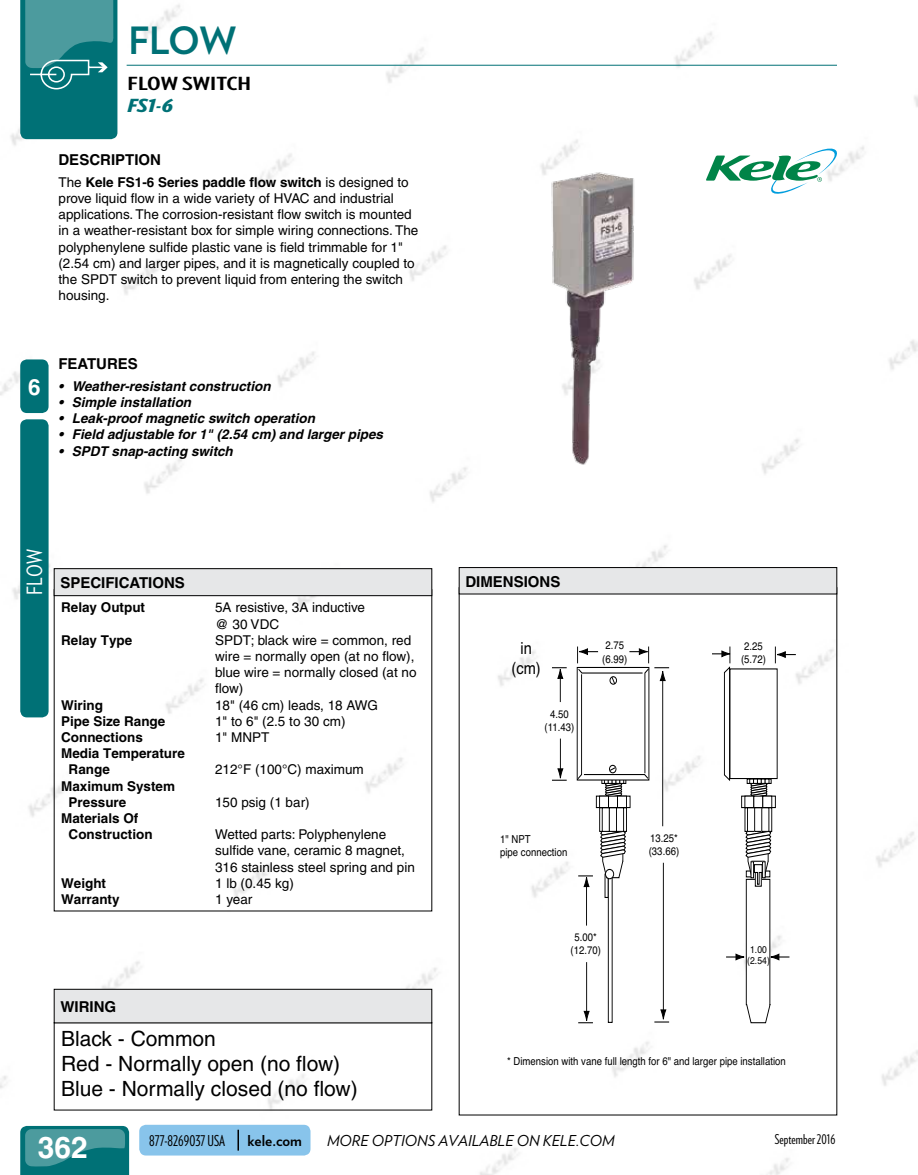
<style>
.page{position:relative;width:918px;height:1175px;background:#fff}
.page>*{position:absolute;margin:0;border:0;box-sizing:border-box;transform-origin:0 0}
.t1{font:700 37.5px "Verlag";color:#007176}
.t2{font:700 30px "Helvetica";color:#fff}
.t3{font:700 22.5px "Helvetica";color:#fff}
.t4{font:21px/25.2px "Helvetica";color:#000}
.t5{font:21px "Verlag Condensed";color:#fff}
.t6{font:700 18px "Verlag Compressed";color:#000;scale:1.63 1}
.t7{font:italic 900 18px "Verlag Compressed";color:#007176;scale:1.47 1}
.t8{font:16.65px/20px "Helvetica";color:#000;text-align:center;scale:.88 1}
.t9{font:700 15px "Helvetica";color:#000}
.t10{font:italic 15px "Verlag";color:#000}
.t11{font:15px "Verlag Compressed";color:#000}
.t12{font:700 15px "Verlag";color:#000}
.t13{font:13.5px/16.2px "Helvetica";color:#000}
.t14{font:italic 700 13.5px "Helvetica";color:#000}
.t15{font:700 13.5px/16.2px "Helvetica";color:#000}
.t16{font:13.5px "Verlag Compressed";color:#000}
.t17{font:10.95px/13.2px "Helvetica";color:#000;scale:.88 1}
.t18{font:9.9px/11.9px "Helvetica";color:#000;scale:.88 1}
.s1{font-weight:700}
</style>
<div class="page">
<img style="left:0;top:0;width:918px;height:1174px">
<hr style="left:127px;top:65px;width:710px;height:1px;background:#007176">
<svg style="left:20px;top:1125px;width:109px;height:49px"></svg>
<div style="left:20px;top:419px;width:29px;height:298px;background:#007176;border-radius:7px"></div>
<div style="left:20px;top:359px;width:29px;height:54px;background:#007176;border-radius:7px"></div>
<svg style="left:20px;top:0;width:97px;height:139px"></svg>
<div style="left:139px;top:1124px;width:172px;height:31px;background:#88c4eb;border-radius:7px"></div>
<hr style="left:237px;top:1129px;width:2px;height:21px;background:#000">
<div style="left:769px;top:1131px;width:68px;height:17px;background:#fff"></div>
<div style="left:54px;top:568px;width:378px;height:27px;background:#e6e7e8"></div>
<div style="left:54px;top:568px;width:378px;height:28px;border:1px solid #000"></div>
<img style="left:544px;top:164px;width:95px;height:304px">
<svg style="left:706px;top:148px;width:131px;height:46px"></svg>
<svg style="left:552px;top:663px;width:15px;height:120px"></svg>
<svg style="left:575px;top:646px;width:94px;height:380px"></svg>
<svg style="left:711px;top:646px;width:85px;height:377px"></svg>
<div style="left:459px;top:567px;width:378px;height:27px;background:#e6e7e8"></div>
<div style="left:459px;top:567px;width:378px;height:27px;border:1px solid #000"></div>
<div style="left:54px;top:989px;width:378px;height:33px;background:#e6e7e8"></div>
<div style="left:54px;top:989px;width:378px;height:34px;border:1px solid #000"></div>
<h1 class="t1" style="left:129px;top:18px;width:109px">FLOW</h1>
<h3 class="t6" style="left:128px;top:73px;width:77px">FLOW SWITCH</h3>
<h3 class="t7" style="left:128px;top:95px;width:32px">FS1-6</h3>
<p class="t9" style="left:58px;top:150px;width:104px">Description</p>
<p class="t13" style="left:58px;top:174px;width:361px">The <span class="s1">Kele FS1-6 Series paddle flow switch</span> is designed to prove liquid flow in a wide variety of HVAC and industrial applications. The corrosion-resistant flow switch is mounted in a weather-resistant box for simple wiring connections. The polyphenylene sulfide plastic vane is field trimmable for 1" (2.54 cm) and larger pipes, and it is magnetically coupled to the SPDT switch to prevent liquid from entering the switch housing.</p>
<h3 class="t3" style="left:28px;top:373px;width:14px">6</h3>
<p class="t9" style="left:58px;top:354px;width:81px">Features</p>
<p class="t14" style="left:58px;top:378px;width:214px">• Weather-resistant construction</p>
<p class="t14" style="left:58px;top:394px;width:134px">• Simple installation</p>
<p class="t14" style="left:58px;top:410px;width:258px">• Leak-proof magnetic switch operation</p>
<p class="t14" style="left:58px;top:426px;width:326px">• Field adjustable for 1" (2.54 cm) and larger pipes</p>
<p class="t14" style="left:58px;top:442px;width:176px">• SPDT snap-acting switch</p>
<h3 class="t5" style="left:22px;top:595px;width:47px;rotate:-90deg">FLOW</h3>
<p class="t9" style="left:60px;top:573px;width:126px">Specifications</p>
<p class="t15" style="left:61px;top:599px;width:86px">Relay Output</p>
<p class="t13" style="left:215px;top:599px;width:151px">5A resistive, 3A inductive @ 30 VDC</p>
<p class="t15" style="left:61px;top:631px;width:73px">Relay Type</p>
<p class="t13" style="left:215px;top:632px;width:203px">SPDT; black wire = common, red wire = normally open (at no flow), blue wire = normally closed (at no flow)</p>
<p class="t15" style="left:61px;top:696px;width:43px">Wiring</p>
<p class="t13" style="left:215px;top:696px;width:164px">18" (46 cm) leads, 18 AWG</p>
<p class="t15" style="left:61px;top:712px;width:106px">Pipe Size Range</p>
<p class="t13" style="left:215px;top:713px;width:132px">1" to 6" (2.5 to 30 cm)</p>
<p class="t15" style="left:61px;top:729px;width:83px">Connections</p>
<p class="t13" style="left:215px;top:729px;width:56px">1" MNPT</p>
<p class="t15" style="left:69px;top:745px;width:118px;text-indent:-8px">Media Temperature<br>Range</p>
<p class="t13" style="left:215px;top:761px;width:150px">212°F (100°C) maximum</p>
<p class="t15" style="left:69px;top:777px;width:108px;text-indent:-8px">Maximum System<br>Pressure</p>
<p class="t15" style="left:69px;top:810px;width:85px;text-indent:-8px">Materials Of<br>Construction</p>
<p class="t13" style="left:215px;top:794px;width:96px">150 psig (1 bar)</p>
<p class="t13" style="left:215px;top:826px;width:201px">Wetted parts: Polyphenylene sulfide vane, ceramic 8 magnet,<br>316 stainless steel spring and pin</p>
<p class="t15" style="left:61px;top:874px;width:46px">Weight</p>
<p class="t13" style="left:215px;top:875px;width:80px">1 lb (0.45 kg)</p>
<p class="t15" style="left:61px;top:891px;width:60px">Warranty</p>
<p class="t13" style="left:215px;top:891px;width:39px">1 year</p>
<p class="t9" style="left:60px;top:997px;width:23px">WIRIN</p>
<p class="t9" style="left:105px;top:997px;width:13px">G</p>
<h3 class="t4" style="left:61px;top:1025px;width:298px">Black - Common<br>Red - Normally open (no flow)<br>Blue - Normally closed (no flow)</h3>
<p class="t9" style="left:465px;top:572px;width:97px">dimensions</p>
<p class="t8" style="left:512px;top:638px;width:35px">in (cm)</p>
<p class="t17" style="left:741px;top:640px;width:30px">2.25 (5.72)</p>
<p class="t17" style="left:602px;top:639px;width:30px">2.75 (6.99)</p>
<p class="t17" style="left:545px;top:707px;width:35px;text-align:center">4.50 (11.43)</p>
<p class="t17" style="left:500px;top:833px;width:78px">1" NPT<br>pipe connection</p>
<p class="t17" style="left:571px;top:931px;width:36px;text-align:center">5.00* (12.70)</p>
<p class="t17" style="left:649px;top:831px;width:36px">13.25* (33.66)</p>
<p class="t18" style="left:747px;top:943px;width:27px">1.00 (2.54)</p>
<p class="t17" style="left:507px;top:1054px;width:318px">* Dimension with vane full length for 6" and larger pipe installation</p>
<h2 class="t2" style="left:38px;top:1129px;width:52px">362</h2>
<p class="t11" style="left:149px;top:1131px;width:77px">877-8269037 USA</p>
<p class="t12" style="left:247px;top:1131px;width:56px">kele.com</p>
<p class="t10" style="left:327px;top:1131px;width:289px">MORE OPTIONS AVAILABLE ON KELE.COM</p>
<p class="t16" style="left:775px;top:1130px;width:62px">September 2016</p>
</div>
